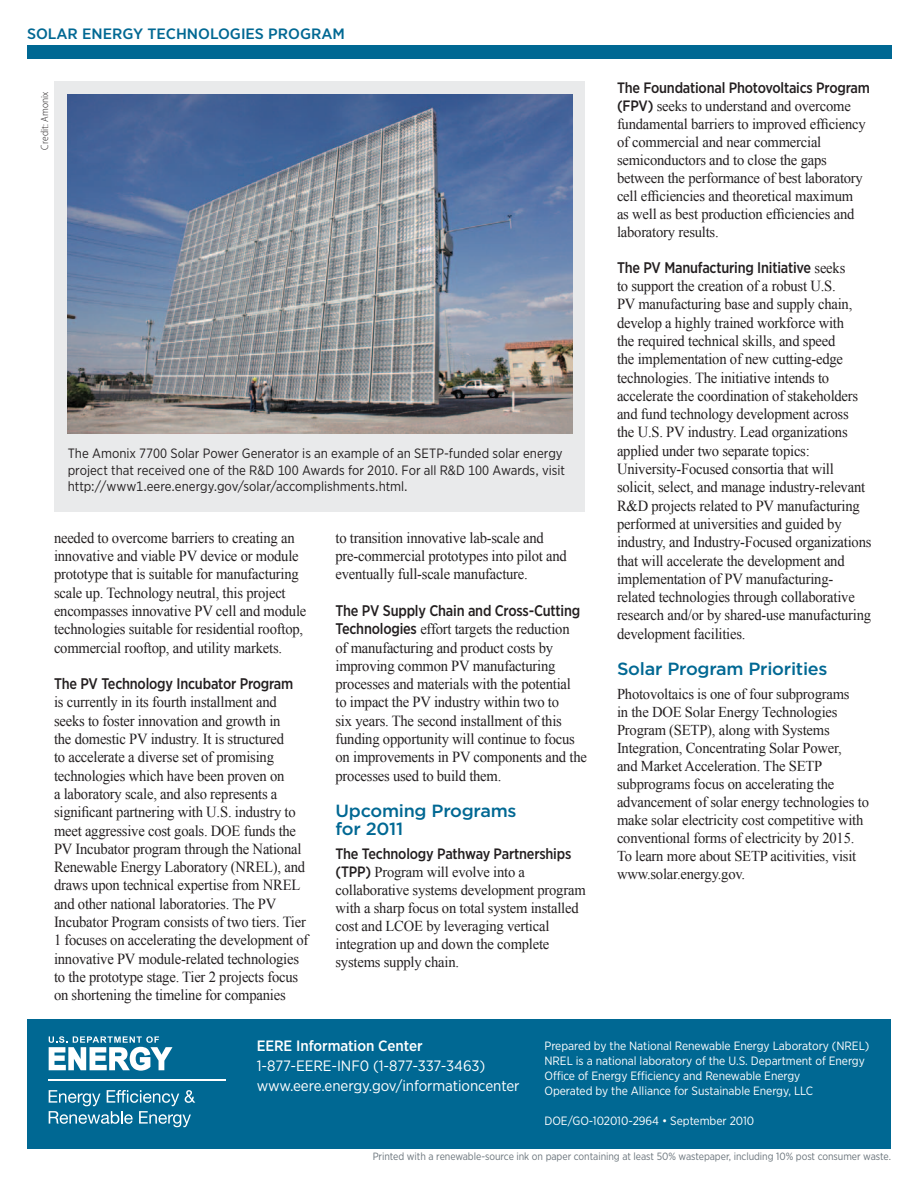
<style>
.page{position:relative;width:918px;height:1188px;background:#fff}
.page>*{position:absolute;margin:0;border:0;box-sizing:border-box;transform-origin:0 0}
.Text{font:500 17.55px/17.9px "Gotham";letter-spacing:-.015em;color:#006893}
.t1{font:15.3px/18.3px "Times New Roman";letter-spacing:-.015em;color:#231f20;scale:.95 1}
.t2{font:15px/17.9px "Times New Roman";letter-spacing:-.015em;color:#231f20}
.H-attribution{font:15px "Gotham Narrow";letter-spacing:-.005em;color:#fff}
.t3{font:500 15px "Gotham Narrow";color:#006893;scale:1.1 1}
.H-attribution-2{font:500 15px "Gotham Narrow";letter-spacing:-.005em;color:#fff}
.Text-2{font:13.5px/16.8px "Gotham Narrow";color:#231f20}
.H-DOE_date{font:12px "Gotham Narrow";letter-spacing:-.005em;color:#fff}
.H-printed_______ink{font:10.5px "Gotham Narrow";letter-spacing:-.005em;color:#6a747b}
.t4{font:300 semi-condensed 10.5px "Myriad Pro";letter-spacing:.01em;color:#231f20}
.s1{font-family:"Gotham Narrow";font-weight:500}
</style>
<div class="page">
<div style="left:27px;top:45px;width:865px;height:13px;background:#006893"></div>
<div style="left:27px;top:1020px;width:864px;height:129px;background:#006893"></div>
<svg style="left:49px;top:1036px;width:124px;height:35px"></svg>
<hr style="left:49px;top:1080px;width:177px;height:1px;background:#fff">
<svg style="left:49px;top:1090px;width:146px;height:37px"></svg>
<div style="left:54px;top:81px;width:531px;height:430px;background:#e9eaeb"></div>
<img style="left:68px;top:94px;width:505px;height:340px">
<p class="t3" style="left:27px;top:24px;width:291px">SOLAR ENERGY TECHNOLOGIES PROGRAM</p>
<p class="t4" style="left:38px;top:150px;width:60px;rotate:-90deg">Credit: Amonix</p>
<p class="Text-2" style="left:68px;top:444px;width:499px">The Amonix 7700 Solar Power Generator is an example of an SETP-funded solar energy project that received one of the R&amp;D 100 Awards for 2010. For all R&amp;D 100 Awards, visit http://www1.eere.energy.gov/solar/accomplishments.html.</p>
<p class="t1" style="left:54px;top:528px;width:267px">needed to overcome barriers to creating an innovative and viable PV device or module prototype that is suitable for manufacturing scale up. Technology neutral, this project encompasses innovative PV cell and module technologies suitable for residential rooftop, commercial rooftop, and utility markets.</p>
<p class="t1" style="left:54px;top:675px;width:269px"><span class="s1">The PV Technology Incubator Program<br></span>is currently in its fourth installment and seeks to foster innovation and growth in<br>the domestic PV industry. It is structured<br>to accelerate a diverse set of promising technologies which have been proven on<br>a laboratory scale, and also represents a significant partnering with U.S. industry to meet aggressive cost goals. DOE funds the PV Incubator program through the National Renewable Energy Laboratory (NREL), and draws upon technical expertise from NREL and other national laboratories. The PV Incubator Program consists of two tiers. Tier 1 focuses on accelerating the development of innovative PV module-related technologies to the prototype stage. Tier 2 projects focus on shortening the timeline for companies</p>
<p class="t1" style="left:336px;top:528px;width:245px">to transition innovative lab-scale and pre-commercial prototypes into pilot and eventually full-scale manufacture.</p>
<p class="t1" style="left:336px;top:601px;width:266px"><span class="s1">The PV Supply Chain and Cross-Cutting Technologies</span> effort targets the reduction<br>of manufacturing and product costs by improving common PV manufacturing processes and materials with the potential<br>to impact the PV industry within two to<br>six years. The second installment of this funding opportunity will continue to focus on improvements in PV components and the processes used to build them.</p>
<p class="Text" style="left:336px;top:801px;width:183px">Upcoming Programs for 2011</p>
<p class="t2" style="left:336px;top:845px;width:252px"><span class="s1">The Technology Pathway Partnerships (TPP)</span> Program will evolve into a collaborative systems development program with a sharp focus on total system installed cost and LCOE by leveraging vertical integration up and down the complete systems supply chain.</p>
<p class="t2" style="left:617px;top:79px;width:254px"><span class="s1">The Foundational Photovoltaics Program (FPV)</span> seeks to understand and overcome fundamental barriers to improved efficiency of commercial and near commercial semiconductors and to close the gaps between the performance of best laboratory cell efficiencies and theoretical maximum<br>as well as best production efficiencies and laboratory results.</p>
<p class="t1" style="left:617px;top:258px;width:269px"><span class="s1">The PV Manufacturing Initiative</span> seeks<br>to support the creation of a robust U.S.<br>PV manufacturing base and supply chain, develop a highly trained workforce with<br>the required technical skills, and speed<br>the implementation of new cutting-edge technologies. The initiative intends to accelerate the coordination of stakeholders and fund technology development across<br>the U.S. PV industry. Lead organizations applied under two separate topics:<br>University-Focused consortia that will solicit, select, and manage industry-relevant R&amp;D projects related to PV manufacturing performed at universities and guided by industry, and Industry-Focused organizations that will accelerate the development and implementation of PV manufacturing&shy;related technologies through collaborative research and/or by shared-use manufacturing development facilities.</p>
<p class="Text" style="left:617px;top:659px;width:212px">Solar Program Priorities</p>
<p class="t2" style="left:617px;top:685px;width:253px">Photovoltaics is one of four subprograms<br>in the DOE Solar Energy Technologies Program (SETP), along with Systems Integration, Concentrating Solar Power,<br>and Market Acceleration. The SETP subprograms focus on accelerating the advancement of solar energy technologies to make solar electricity cost competitive with conventional forms of electricity by 2015.<br>To learn more about SETP acitivities, visit www.solar.energy.gov.</p>
<p class="H-attribution-2" style="left:257px;top:1036px;width:167px">EERE Information Center</p>
<p class="H-attribution" style="left:257px;top:1056px;width:230px">1-877-EERE-INF0 (1-877-337-3463)</p>
<p class="H-attribution" style="left:257px;top:1076px;width:264px">www.eere.energy.gov/informationcenter</p>
<p class="H-DOE_date" style="left:545px;top:1038px;width:326px">Prepared by the National Renewable Energy Laboratory (NREL)</p>
<p class="H-DOE_date" style="left:545px;top:1053px;width:322px">NREL is a national laboratory of the U.S. Department of Energy</p>
<p class="H-DOE_date" style="left:545px;top:1068px;width:257px">Office of Energy Efficiency and Renewable Energy</p>
<p class="H-DOE_date" style="left:545px;top:1083px;width:270px">Operated by the Alliance for Sustainable Energy, LLC</p>
<p class="H-DOE_date" style="left:545px;top:1113px;width:211px">DOE/GO-102010-2964 • September 2010</p>
<p class="H-printed_______ink" style="left:373px;top:1150px;width:520px">Printed with a renewable-source ink on paper containing at least 50% wastepaper, including 10% post consumer waste.</p>
</div>
